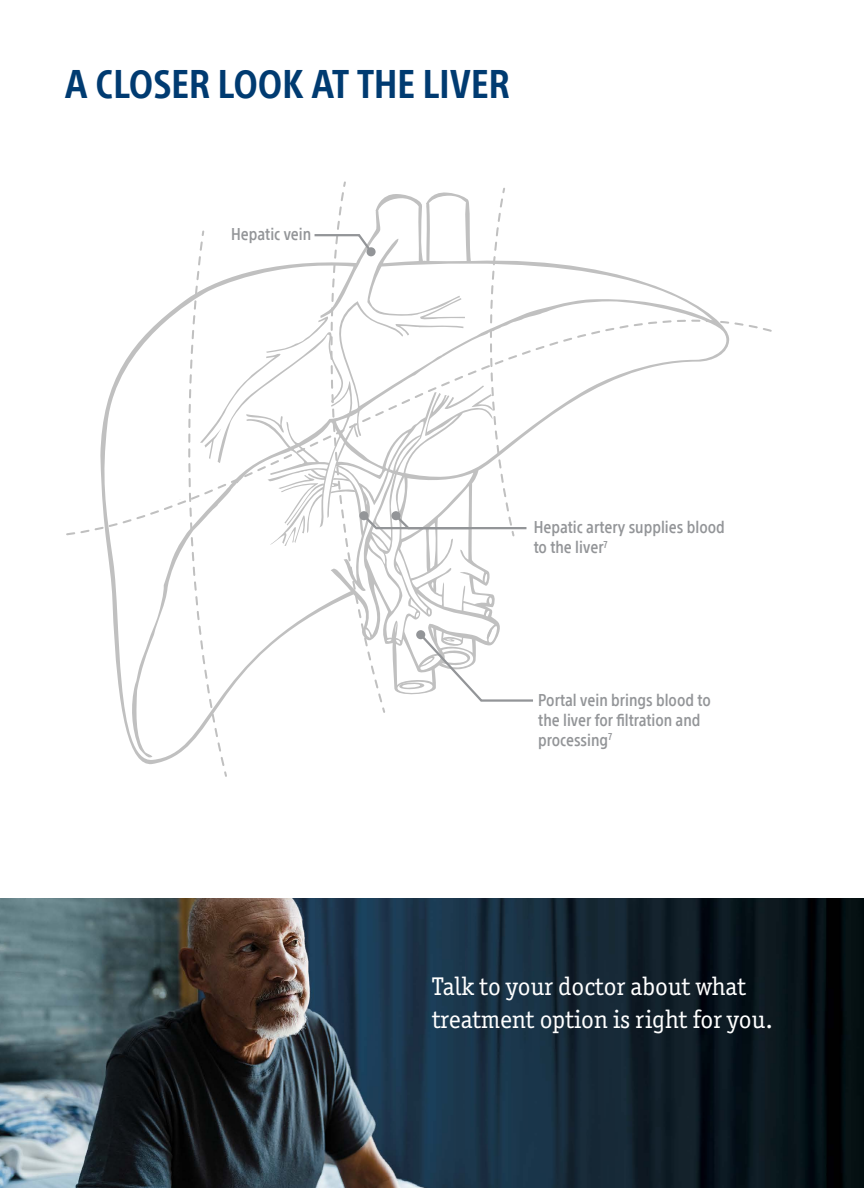
<style>
.page{position:relative;width:864px;height:1188px;background:#fff}
.page>*{position:absolute;margin:0;border:0;box-sizing:border-box;transform-origin:0 0}
.t1{font:700 condensed 39px "SST";color:#003b71}
.t2{font:25.65px/33px "Officina Ser ITC Std";color:#fff}
.t3{font:500 condensed 16.65px/20px "SST";color:#939598}
</style>
<div class="page">
<img style="left:0;top:898px;width:864px;height:290px">
<svg style="left:106px;top:262px;width:458px;height:502px"></svg>
<svg style="left:168px;top:230px;width:61px;height:547px"></svg>
<svg style="left:66px;top:265px;width:706px;height:273px"></svg>
<svg style="left:308px;top:181px;width:227px;height:534px"></svg>
<div style="left:359px;top:511px;width:9px;height:9px;background:#939598;border-radius:50%"></div>
<p class="t1" style="left:65px;top:61px;width:446px">A CLOSER LOOK AT THE LIVER</p>
<p class="t3" style="left:231px;top:224px;width:82px">Hepatic vein</p>
<p class="t3" style="left:534px;top:517px;width:193px">Hepatic artery supplies blood to the liver<sup>7</sup></p>
<p class="t3" style="left:538px;top:690px;width:174px">Portal vein brings blood to the liver for filtration and processing<sup>7</sup></p>
<p class="t2" style="left:432px;top:969px;width:343px">Talk to your doctor about what treatment option is right for you.</p>
</div>
